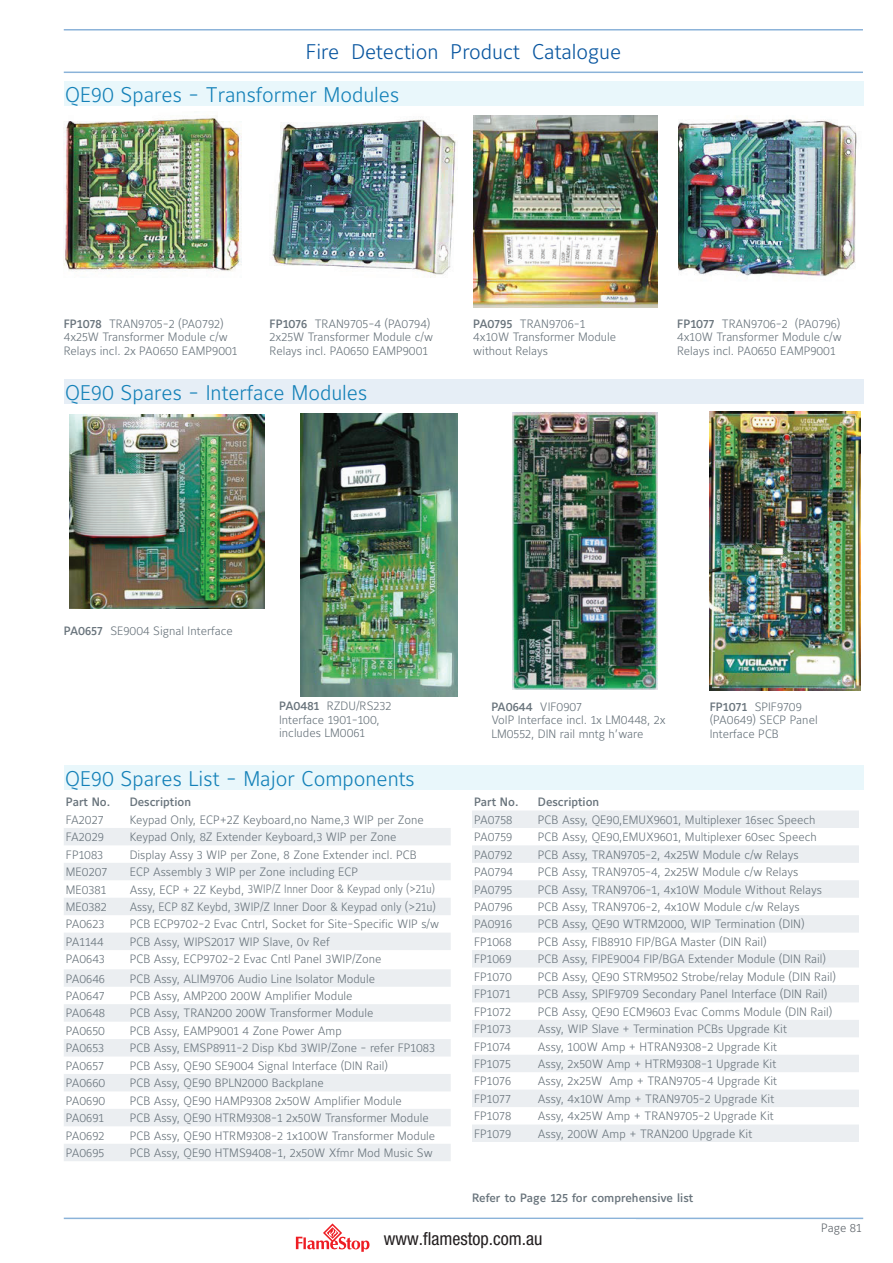
<style>
.page{position:relative;width:893px;height:1263px;background:#fff}
.page>*{position:absolute;margin:0;border:0;box-sizing:border-box;transform-origin:0 0}
.t1{font:300 21px "Maurea Jci Lf ML";color:#1481b8}
.t2{font:300 21px "Maurea Jci Lf ML";color:#08559f}
.t3{font:condensed 18px "Helvetica Neue";color:#231f20}
.t4{font:300 12px/13.5px "Maurea Jci Lf ML";color:#69747c}
.t5{font:500 12px "Maurea Jci Lf ML";color:#69747c}
.t6{font:300 12px "Maurea Jci Lf ML";color:#5e646a}
.s1{font-weight:500}
</style>
<div class="page">
<hr style="left:64px;top:1217px;width:799px;height:2px;background:#8bb3d9">
<hr style="left:64px;top:72px;width:799px;height:1px;background:#8bb3d9">
<hr style="left:64px;top:29px;width:799px;height:2px;background:#8bb3d9">
<div style="left:64px;top:81px;width:799px;height:25px;background:#e9f7fb"></div>
<img style="left:301px;top:414px;width:156px;height:282px">
<img style="left:710px;top:411px;width:150px;height:279px">
<img style="left:474px;top:116px;width:183px;height:192px">
<img style="left:272px;top:117px;width:186px;height:161px">
<img style="left:678px;top:117px;width:179px;height:160px">
<img style="left:64px;top:116px;width:178px;height:156px">
<div style="left:64px;top:379px;width:799px;height:25px;background:#e6eef6"></div>
<img style="left:70px;top:415px;width:195px;height:193px">
<div style="left:64px;top:765px;width:799px;height:24px;background:#e9f7fb"></div>
<img style="left:513px;top:412px;width:144px;height:277px">
<svg style="left:472px;top:811px;width:387px;height:331px;fill:#ebeef1"></svg>
<svg style="left:64px;top:828px;width:387px;height:333px;fill:#ebeef1"></svg>
<svg style="left:296px;top:1223px;width:73px;height:29px"></svg>
<h1 class="t2" style="left:306px;top:39px;width:317px">Fire Detection Product Catalogue</h1>
<h1 class="t1" style="left:65px;top:81px;width:335px">QE90 Spares - Transformer Modules</h1>
<p class="t4" style="left:64px;top:317px;width:175px"><span class="s1">FP1078</span> TRAN9705-2 (PA0792)<br>4x25W Transformer Module c/w<br>Relays incl. 2x PA0650 EAMP9001</p>
<h1 class="t1" style="left:65px;top:379px;width:303px">QE90 Spares - Interface Modules</h1>
<p class="t4" style="left:270px;top:317px;width:165px"><span class="s1">FP1076</span> TRAN9705-4 (PA0794)<br>2x25W Transformer Module c/w<br>Relays incl. PA0650 EAMP9001</p>
<p class="t4" style="left:473px;top:317px;width:144px"><span class="s1">PA0795</span> TRAN9706-1<br>4x10W Transformer Module without Relays</p>
<p class="t4" style="left:677px;top:317px;width:166px;text-align:justify"><span class="s1">FP1077</span> TRAN9706-2 (PA0796)<br>4x10W Transformer Module c/w Relays incl. PA0650 EAMP9001</p>
<p class="t4" style="left:64px;top:624px;width:170px"><span class="s1">PA0657</span> SE9004 Signal Interface</p>
<p class="t4" style="left:279px;top:699px;width:114px"><span class="s1">PA0481</span> RZDU/RS232<br>Interface 1901-100, includes LM0061</p>
<p class="t4" style="left:710px;top:700px;width:109px"><span class="s1">FP1071</span> SPIF9709 (PA0649) SECP Panel<br>Interface PCB</p>
<p class="t4" style="left:491px;top:700px;width:176px"><span class="s1">PA0644</span> VIF0907<br>VoIP Interface incl. 1x LM0448, 2x<br>LM0552, DIN rail mntg h’ware</p>
<h1 class="t1" style="left:65px;top:765px;width:351px">QE90 Spares List - Major Components</h1>
<p class="t5" style="left:66px;top:795px;width:46px">Part No.</p>
<p class="t5" style="left:130px;top:795px;width:63px">Description</p>
<p class="t4" style="left:66px;top:812px;width:39px">FA2027</p>
<p class="t4" style="left:130px;top:812px;width:296px">Keypad Only, ECP+2Z Keyboard,no Name,3 WIP per Zone</p>
<p class="t4" style="left:66px;top:830px;width:39px">FA2029</p>
<p class="t4" style="left:130px;top:830px;width:268px">Keypad Only, 8Z Extender Keyboard,3 WIP per Zone</p>
<p class="t4" style="left:66px;top:847px;width:39px">FP1083</p>
<p class="t4" style="left:130px;top:847px;width:289px">Display Assy 3 WIP per Zone, 8 Zone Extender incl. PCB</p>
<p class="t4" style="left:66px;top:865px;width:43px">ME0207</p>
<p class="t4" style="left:130px;top:865px;width:230px">ECP Assembly 3 WIP per Zone including ECP</p>
<p class="t4" style="left:66px;top:882px;width:42px">ME0381</p>
<p class="t4" style="left:130px;top:882px;width:307px">Assy, ECP + 2Z Keybd, 3WIP/Z Inner Door &amp; Keypad only (&gt;21u)</p>
<p class="t4" style="left:66px;top:900px;width:42px">ME0382</p>
<p class="t4" style="left:130px;top:900px;width:308px">Assy, ECP 8Z Keybd, 3WIP/Z Inner Door &amp; Keypad only (&gt;21u)</p>
<p class="t4" style="left:66px;top:917px;width:40px">PA0623</p>
<p class="t4" style="left:130px;top:917px;width:311px">PCB ECP9702-2 Evac Cntrl, Socket for Site-Specific WIP s/w</p>
<p class="t4" style="left:66px;top:935px;width:39px">PA1144</p>
<p class="t4" style="left:130px;top:935px;width:201px">PCB Assy, WIPS2017 WIP Slave, 0v Ref</p>
<p class="t4" style="left:66px;top:952px;width:40px">PA0643</p>
<p class="t4" style="left:130px;top:952px;width:253px">PCB Assy, ECP9702-2 Evac Cntl Panel 3WIP/Zone</p>
<p class="t4" style="left:66px;top:971px;width:41px">PA0646</p>
<p class="t4" style="left:130px;top:971px;width:247px">PCB Assy, ALIM9706 Audio Line Isolator Module</p>
<p class="t4" style="left:66px;top:989px;width:40px">PA0647</p>
<p class="t4" style="left:130px;top:989px;width:224px">PCB Assy, AMP200 200W Amplifier Module</p>
<p class="t4" style="left:66px;top:1006px;width:41px">PA0648</p>
<p class="t4" style="left:130px;top:1006px;width:245px">PCB Assy, TRAN200 200W Transformer Module</p>
<p class="t4" style="left:66px;top:1024px;width:41px">PA0650</p>
<p class="t4" style="left:130px;top:1024px;width:214px">PCB Assy, EAMP9001 4 Zone Power Amp</p>
<p class="t4" style="left:66px;top:1041px;width:40px">PA0653</p>
<p class="t4" style="left:130px;top:1041px;width:307px">PCB Assy, EMSP8911-2 Disp Kbd 3WIP/Zone - refer FP1083</p>
<p class="t4" style="left:66px;top:1058px;width:40px">PA0657</p>
<p class="t4" style="left:130px;top:1058px;width:260px">PCB Assy, QE90 SE9004 Signal Interface (DIN Rail)</p>
<p class="t4" style="left:66px;top:1076px;width:41px">PA0660</p>
<p class="t4" style="left:130px;top:1076px;width:196px">PCB Assy, QE90 BPLN2000 Backplane</p>
<p class="t4" style="left:66px;top:1093px;width:41px">PA0690</p>
<p class="t4" style="left:130px;top:1093px;width:274px">PCB Assy, QE90 HAMP9308 2x50W Amplifier Module</p>
<p class="t4" style="left:66px;top:1111px;width:40px">PA0691</p>
<p class="t4" style="left:130px;top:1111px;width:300px">PCB Assy, QE90 HTRM9308-1 2x50W Transformer Module</p>
<p class="t4" style="left:66px;top:1128px;width:40px">PA0692</p>
<p class="t4" style="left:130px;top:1128px;width:307px">PCB Assy, QE90 HTRM9308-2 1x100W Transformer Module</p>
<p class="t4" style="left:66px;top:1146px;width:40px">PA0695</p>
<p class="t4" style="left:130px;top:1146px;width:304px">PCB Assy, QE90 HTMS9408-1, 2x50W Xfmr Mod Music Sw</p>
<p class="t5" style="left:474px;top:795px;width:46px">Part No.</p>
<p class="t5" style="left:538px;top:795px;width:63px">Description</p>
<p class="t4" style="left:474px;top:812px;width:40px">PA0758</p>
<p class="t4" style="left:538px;top:812px;width:279px">PCB Assy, QE90,EMUX9601, Multiplexer 16sec Speech</p>
<p class="t4" style="left:474px;top:830px;width:40px">PA0759</p>
<p class="t4" style="left:538px;top:830px;width:280px">PCB Assy, QE90,EMUX9601, Multiplexer 60sec Speech</p>
<p class="t4" style="left:474px;top:847px;width:40px">PA0792</p>
<p class="t4" style="left:538px;top:847px;width:262px">PCB Assy, TRAN9705-2, 4x25W Module c/w Relays</p>
<p class="t4" style="left:474px;top:865px;width:40px">PA0794</p>
<p class="t4" style="left:538px;top:865px;width:262px">PCB Assy, TRAN9705-4, 2x25W Module c/w Relays</p>
<p class="t4" style="left:474px;top:882px;width:40px">PA0795</p>
<p class="t4" style="left:538px;top:882px;width:285px">PCB Assy, TRAN9706-1, 4x10W Module Without Relays</p>
<p class="t4" style="left:474px;top:900px;width:40px">PA0796</p>
<p class="t4" style="left:538px;top:900px;width:263px">PCB Assy, TRAN9706-2, 4x10W Module c/w Relays</p>
<p class="t4" style="left:474px;top:917px;width:40px">PA0916</p>
<p class="t4" style="left:538px;top:917px;width:268px">PCB Assy, QE90 WTRM2000, WIP Termination (DIN)</p>
<p class="t4" style="left:474px;top:935px;width:39px">FP1068</p>
<p class="t4" style="left:538px;top:935px;width:230px">PCB Assy, FIB8910 FIP/BGA Master (DIN Rail)</p>
<p class="t4" style="left:474px;top:952px;width:39px">FP1069</p>
<p class="t4" style="left:538px;top:952px;width:290px">PCB Assy, FIPE9004 FIP/BGA Extender Module (DIN Rail)</p>
<p class="t4" style="left:474px;top:969px;width:39px">FP1070</p>
<p class="t4" style="left:538px;top:969px;width:300px">PCB Assy, QE90 STRM9502 Strobe/relay Module (DIN Rail)</p>
<p class="t4" style="left:474px;top:987px;width:38px">FP1071</p>
<p class="t4" style="left:538px;top:987px;width:291px">PCB Assy, SPIF9709 Secondary Panel Interface (DIN Rail)</p>
<p class="t4" style="left:474px;top:1004px;width:38px">FP1072</p>
<p class="t4" style="left:538px;top:1004px;width:296px">PCB Assy, QE90 ECM9603 Evac Comms Module (DIN Rail)</p>
<p class="t4" style="left:474px;top:1022px;width:38px">FP1073</p>
<p class="t4" style="left:538px;top:1022px;width:250px">Assy, WIP Slave + Termination PCBs Upgrade Kit</p>
<p class="t4" style="left:474px;top:1039px;width:38px">FP1074</p>
<p class="t4" style="left:538px;top:1039px;width:241px">Assy, 100W Amp + HTRAN9308-2 Upgrade Kit</p>
<p class="t4" style="left:474px;top:1057px;width:38px">FP1075</p>
<p class="t4" style="left:538px;top:1057px;width:240px">Assy, 2x50W Amp + HTRM9308-1 Upgrade Kit</p>
<p class="t4" style="left:474px;top:1074px;width:39px">FP1076</p>
<p class="t4" style="left:538px;top:1074px;width:241px">Assy, 2x25W Amp + TRAN9705-4 Upgrade Kit</p>
<p class="t4" style="left:474px;top:1092px;width:38px">FP1077</p>
<p class="t4" style="left:538px;top:1092px;width:238px">Assy, 4x10W Amp + TRAN9705-2 Upgrade Kit</p>
<p class="t4" style="left:474px;top:1109px;width:39px">FP1078</p>
<p class="t4" style="left:538px;top:1109px;width:237px">Assy, 4x25W Amp + TRAN9705-2 Upgrade Kit</p>
<p class="t4" style="left:474px;top:1126px;width:39px">FP1079</p>
<p class="t4" style="left:538px;top:1126px;width:216px">Assy, 200W Amp + TRAN200 Upgrade Kit</p>
<p class="t5" style="left:472px;top:1190px;width:223px">Refer to Page 125 for comprehensive list</p>
<h2 class="t3" style="left:384px;top:1228px;width:160px">www.flamestop.com.au</h2>
<p class="t6" style="left:821px;top:1220px;width:42px">Page 81</p>
</div>
